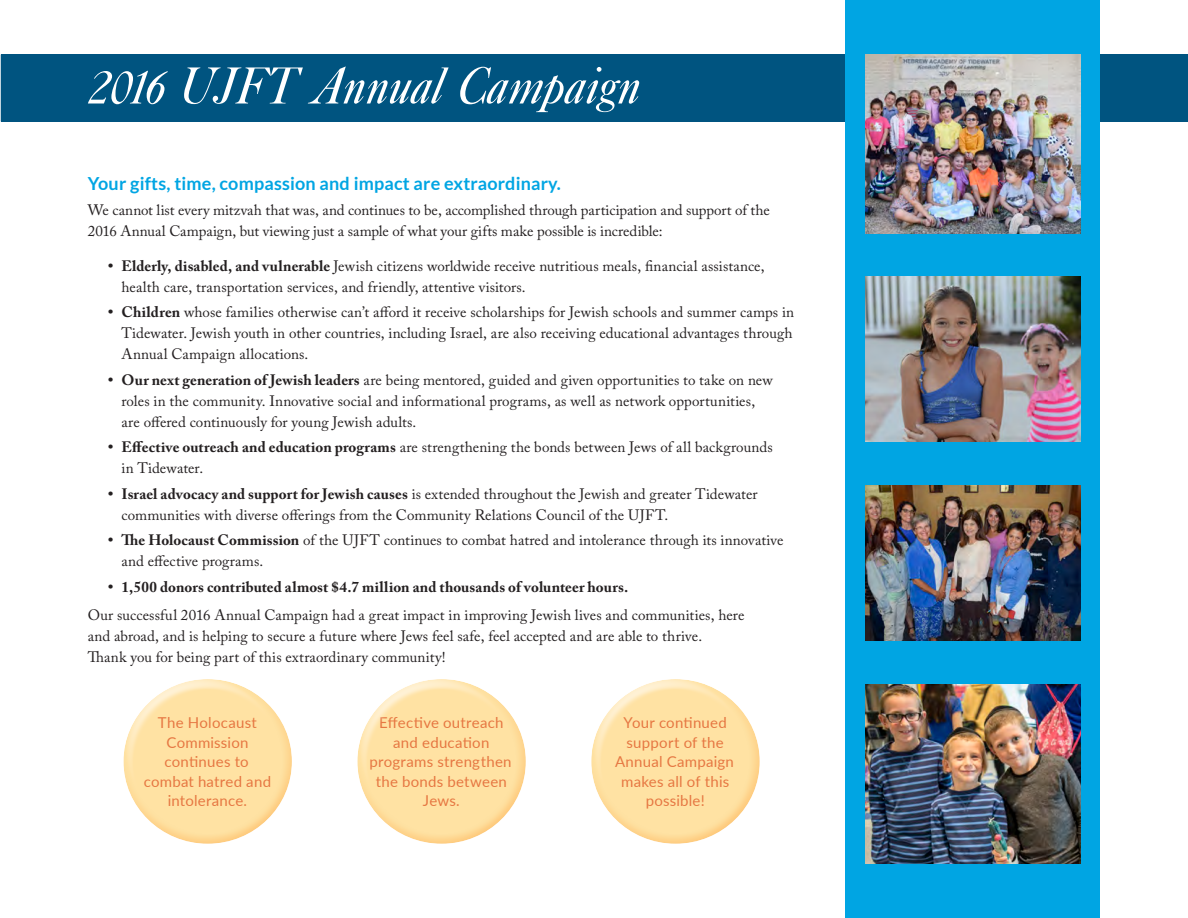
<style>
.page{position:relative;width:1188px;height:918px;background:#fff}
.page>*{position:absolute;margin:0;border:0;box-sizing:border-box;transform-origin:0 0}
.t1{font:italic 54px "Caslon No 540 D";letter-spacing:.01em;color:#fff}
.t2{font:700 18px "Lato";letter-spacing:.01em;color:#00a5e3}
.t3{font:15px/21px "Adobe Caslon Pro";letter-spacing:.005em;color:#231f20}
.t4{font:15px/19.5px "Lato";letter-spacing:.015em;color:#e67742;text-align:center}
.t5{font:700 15px "Adobe Caslon Pro";letter-spacing:.005em;color:#231f20}
.s1{font-weight:700}
</style>
<div class="page">
<div style="left:1px;top:54px;width:1187px;height:68px;background:#005480"></div>
<div style="left:845px;top:0;width:255px;height:918px;background:#00a5e3"></div>
<img style="left:865px;top:54px;width:215px;height:180px">
<img style="left:865px;top:277px;width:215px;height:164px">
<img style="left:865px;top:486px;width:215px;height:155px">
<img style="left:865px;top:685px;width:215px;height:179px">
<div style="left:122px;top:682px;width:171px;height:163px;background:#fcb354;opacity:.55"></div>
<div style="left:356px;top:682px;width:176px;height:163px;background:#fcb354;opacity:.55"></div>
<div style="left:590px;top:682px;width:171px;height:163px;background:#fcb354;opacity:.55"></div>
<p class="t1" style="left:89px;top:58px;width:553px">2016 UJFT Annual Campaign</p>
<p class="t2" style="left:88px;top:173px;width:475px">Your gifts, time, compassion and impact are extraordinary.</p>
<p class="t3" style="left:88px;top:200px;width:684px">We cannot list every mitzvah that was, and continues to be, accomplished through participation and support of the<br>2016 Annual Campaign, but viewing just a sample of what your gifts make possible is incredible:</p>
<p class="t3" style="left:122px;top:255px;width:645px;text-indent:-14px"><span class="s1">• Elderly, disabled, and vulnerable</span> Jewish citizens worldwide receive nutritious meals, financial assistance, health care, transportation services, and friendly, attentive visitors.</p>
<p class="t3" style="left:122px;top:302px;width:674px;text-indent:-14px"><span class="s1">• Children</span> whose families otherwise can’t afford it receive scholarships for Jewish schools and summer camps in<br>Tidewater. Jewish youth in other countries, including Israel, are also receiving educational advantages through<br>Annual Campaign allocations.</p>
<p class="t3" style="left:122px;top:369px;width:653px;text-indent:-14px"><span class="s1">• Our next generation of Jewish leaders</span> are being mentored, guided and given opportunities to take on new roles in the community. Innovative social and informational programs, as well as network opportunities, are offered continuously for young Jewish adults.</p>
<p class="t3" style="left:122px;top:437px;width:653px;text-indent:-14px"><span class="s1">• Effective outreach and education programs</span> are strengthening the bonds between Jews of all backgrounds in Tidewater.</p>
<p class="t3" style="left:122px;top:483px;width:638px;text-indent:-14px"><span class="s1">• Israel advocacy and support for Jewish causes</span> is extended throughout the Jewish and greater Tidewater communities with diverse offerings from the Community Relations Council of the UJFT.</p>
<p class="t3" style="left:122px;top:530px;width:664px;text-indent:-14px"><span class="s1">• The Holocaust Commission</span> of the UJFT continues to combat hatred and intolerance through its innovative and effective programs.</p>
<p class="t5" style="left:108px;top:578px;width:522px">• 1,500 donors contributed almost $4.7 million and thousands of volunteer hours.</p>
<p class="t3" style="left:88px;top:604px;width:658px">Our successful 2016 Annual Campaign had a great impact in improving Jewish lives and communities, here and abroad, and is helping to secure a future where Jews feel safe, feel accepted and are able to thrive.</p>
<p class="t3" style="left:88px;top:646px;width:360px">Thank you for being part of this extraordinary community!</p>
<p class="t4" style="left:144px;top:713px;width:129px">The Holocaust<br>Commission continues to combat hatred and intolerance.</p>
<p class="t4" style="left:370px;top:713px;width:143px">Effective outreach and education programs strengthen the bonds between<br>Jews.</p>
<p class="t4" style="left:615px;top:713px;width:120px">Your continued support of the<br>Annual Campaign makes all of this possible!</p>
</div>
